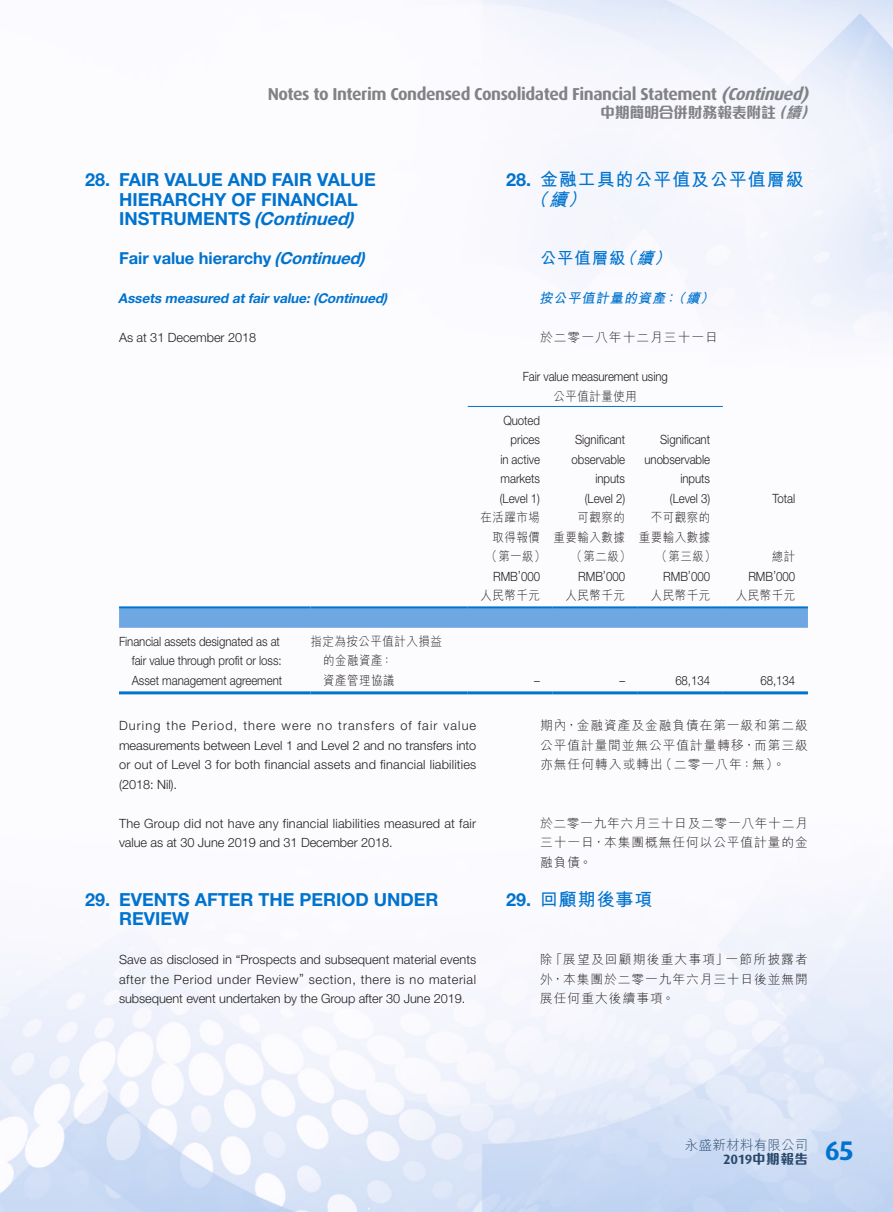
<style>
.page{position:relative;width:893px;height:1212px;background:#fff}
.page>*{position:absolute;margin:0;border:0;box-sizing:border-box;transform-origin:0 0}
.Heading_1{font:700 18px/19.5px "Helvetica Neue LT Std";color:#0073ce}
.C_Heading_1{font:700 18px/19.5px "M Hei HK";letter-spacing:.05em;color:#0073ce}
.t1{font:700 17.25px "Dax";letter-spacing:-.025em;color:#808285}
.Heading_2{font:700 16.5px "Helvetica Neue LT Std";letter-spacing:-.005em;color:#0073ce}
.C_Heading_2{font:700 16.5px "M Hei HK";letter-spacing:.045em;color:#0073ce}
.t2{font:800 15px "M Elle HK";letter-spacing:-.025em;color:#808285}
.Heading_3{font:italic 700 13.5px "Helvetica Neue LT Std";color:#0073ce}
.C_Heading_3{font:italic 700 13.5px "M Hei HK";color:#0073ce}
.t3{font:700 13.5px "Dax";color:#29486b}
.t4{font:300 13.5px "M Hei HK";letter-spacing:.02em;color:#29486b}
.Body_Text{font:300 12.75px/19.5px "Helvetica Neue LT Std";letter-spacing:-.005em;color:#231f20;text-align:justify}
.Body_Text-2{font:300 12.75px/19.5px "Helvetica Neue LT Std";letter-spacing:-.005em;color:#231f20;text-align:right;scale:.9 1}
.C_Body_Text{font:300 12.75px/19.5px "M Hei HK";letter-spacing:.07em;color:#231f20;text-align:justify}
.Body_Text-3{font:300 12.75px/19.5px "M Hei HK";letter-spacing:.045em;color:#231f20;scale:.9 1}
.Body_Text-4{font:300 12.75px/19.5px "Helvetica Neue LT Std";letter-spacing:.02em;color:#231f20}
.s1{font-style:italic}
.s2{font-family:"Helvetica Neue LT Std"}
.s3{font-family:"M Elle HK";font-weight:800}
</style>
<div class="page">
<img style="left:0;top:0;width:893px;height:1212px">
<div style="left:119px;top:609px;width:689px;height:19px;background:#6fa7e3"></div>
<hr style="left:468px;top:406px;width:255px;height:1px;background:#0073ce">
<hr style="left:119px;top:606px;width:191px;height:3px;background:#0073ce">
<hr style="left:310px;top:606px;width:158px;height:3px;background:#0073ce">
<hr style="left:468px;top:606px;width:85px;height:3px;background:#0073ce">
<hr style="left:553px;top:606px;width:85px;height:3px;background:#0073ce">
<hr style="left:638px;top:606px;width:85px;height:3px;background:#0073ce">
<hr style="left:723px;top:606px;width:85px;height:3px;background:#0073ce">
<hr style="left:119px;top:691px;width:191px;height:3px;background:#0073ce">
<hr style="left:310px;top:691px;width:158px;height:3px;background:#0073ce">
<hr style="left:468px;top:691px;width:85px;height:3px;background:#0073ce">
<hr style="left:553px;top:691px;width:85px;height:3px;background:#0073ce">
<hr style="left:638px;top:691px;width:85px;height:3px;background:#0073ce">
<hr style="left:723px;top:691px;width:85px;height:3px;background:#0073ce">
<h2 class="t1" style="left:268px;top:84px;width:547px">Notes to Interim Condensed Consolidated Financial Statement <span class="s1">(Continued)</span></h2>
<p class="t2" style="left:600px;top:105px;width:221px">中期簡明合併財務報表附註<span class="s1">（續）</span></p>
<p class="Heading_1" style="left:119px;top:170px;width:258px;text-indent:-34px">28. FAIR VALUE AND FAIR VALUE<br>HIERARCHY OF FINANCIAL<br>I N S T R U M E N T S <span class="s1">(Continued)</span></p>
<p class="Heading_2" style="left:119px;top:248px;width:247px">Fair value hierarchy <span class="s1">(Continued)</span></p>
<p class="Heading_3" style="left:118px;top:290px;width:271px">Assets measured atfairvalue:(Continued)</p>
<p class="Body_Text" style="left:119px;top:328px;width:139px">As at 31 December 2018</p>
<p class="C_Heading_1" style="left:529px;top:168px;width:276px;text-indent:-23px"><span class="s2">28.</span> 金融工具的公平值及公平值層級<span class="s1">（續）</span></p>
<p class="C_Heading_2" style="left:540px;top:246px;width:138px">公平值層級<span class="s1">（續）</span></p>
<p class="C_Heading_3" style="left:539px;top:288px;width:181px">按公平值計量的資產：（續）</p>
<p class="C_Body_Text" style="left:540px;top:328px;width:179px">於二零一八年十二月三十一日</p>
<p class="Body_Text-2" style="left:523px;top:367px;width:163px">Fair value measurement using</p>
<p class="Body_Text-3" style="left:554px;top:386px;width:94px">公平值計量使用</p>
<p class="Body_Text-2" style="left:503px;top:410px;width:42px">Quoted</p>
<p class="Body_Text-2" style="left:511px;top:430px;width:34px">prices</p>
<p class="Body_Text-2" style="left:575px;top:430px;width:57px">Significant</p>
<p class="Body_Text-2" style="left:660px;top:430px;width:57px">Significant</p>
<p class="Body_Text-2" style="left:500px;top:449px;width:46px">in active</p>
<p class="Body_Text-2" style="left:572px;top:449px;width:61px">observable</p>
<p class="Body_Text-2" style="left:644px;top:449px;width:74px">unobservable</p>
<p class="Body_Text-2" style="left:501px;top:469px;width:45px">markets</p>
<p class="Body_Text-2" style="left:595px;top:469px;width:34px">inputs</p>
<p class="Body_Text-2" style="left:680px;top:469px;width:34px">inputs</p>
<p class="Body_Text-2" style="left:500px;top:488px;width:46px">(Level 1)</p>
<p class="Body_Text-2" style="left:585px;top:488px;width:46px">(Level 2)</p>
<p class="Body_Text-2" style="left:670px;top:488px;width:46px">(Level 3)</p>
<p class="Body_Text-2" style="left:772px;top:488px;width:27px">Total</p>
<p class="Body_Text-3" style="left:481px;top:508px;width:68px">在活躍市場</p>
<p class="Body_Text-3" style="left:578px;top:508px;width:54px">可觀察的</p>
<p class="Body_Text-3" style="left:651px;top:508px;width:68px">不可觀察的</p>
<p class="Body_Text-3" style="left:493px;top:527px;width:54px">取得報價</p>
<p class="Body_Text-3" style="left:554px;top:527px;width:81px">重要輸入數據</p>
<p class="Body_Text-3" style="left:639px;top:527px;width:81px">重要輸入數據</p>
<p class="Body_Text-3" style="left:486px;top:547px;width:68px">（第一級）</p>
<p class="Body_Text-3" style="left:571px;top:547px;width:68px">（第二級）</p>
<p class="Body_Text-3" style="left:656px;top:547px;width:68px">（第三級）</p>
<p class="Body_Text-3" style="left:772px;top:547px;width:28px">總計</p>
<p class="Body_Text-2" style="left:493px;top:566px;width:54px">RMB’000</p>
<p class="Body_Text-2" style="left:578px;top:566px;width:54px">RMB’000</p>
<p class="Body_Text-2" style="left:663px;top:566px;width:54px">RMB’000</p>
<p class="Body_Text-2" style="left:748px;top:566px;width:54px">RMB’000</p>
<p class="Body_Text-3" style="left:481px;top:586px;width:68px">人民幣千元</p>
<p class="Body_Text-3" style="left:566px;top:586px;width:68px">人民幣千元</p>
<p class="Body_Text-3" style="left:651px;top:586px;width:68px">人民幣千元</p>
<p class="Body_Text-3" style="left:736px;top:586px;width:68px">人民幣千元</p>
<p class="Body_Text-2" style="left:119px;top:631px;width:182px">Financial assets designated as at fair value through profit or loss:</p>
<p class="Body_Text-3" style="left:323px;top:631px;width:133px;text-indent:-13px">指定為按公平值計入損益的金融資產：</p>
<p class="Body_Text-2" style="left:132px;top:670px;width:169px">Asset management agreement</p>
<p class="Body_Text-3" style="left:323px;top:670px;width:81px">資產管理協議</p>
<p class="Body_Text-2" style="left:534px;top:670px;width:8px">–</p>
<p class="Body_Text-2" style="left:619px;top:670px;width:8px">–</p>
<p class="Body_Text-2" style="left:675px;top:670px;width:40px">68,134</p>
<p class="Body_Text-2" style="left:760px;top:670px;width:40px">68,134</p>
<p class="Body_Text" style="left:119px;top:715px;width:359px">During the Period, there were no transfers of fair value measurements between Level 1 and Level 2 and no transfers into or out of Level 3 for both financial assets and financial liabilities (2018: Nil).</p>
<p class="Body_Text-4" style="left:119px;top:813px;width:359px">The Group did not have any financial liabilities measured at fair value as at 30 June 2019 and 31 December 2018.</p>
<p class="C_Body_Text" style="left:540px;top:715px;width:269px">期內，金融資產及金融負債在第一級和第二級公平值計量間並無公平值計量轉移，而第三級亦無任何轉入或轉出（二零一八年：無）。</p>
<p class="C_Body_Text" style="left:540px;top:813px;width:269px">於二零一九年六月三十日及二零一八年十二月三十一日，本集團概無任何以公平值計量的金融負債。</p>
<p class="C_Heading_1" style="left:506px;top:888px;width:148px"><span class="s2">29.</span> 回顧期後事項</p>
<p class="Heading_1" style="left:119px;top:889px;width:321px;text-indent:-34px">29. EVENTS AFTER THE PERIOD UNDER<br>REVIEW</p>
<p class="Body_Text" style="left:119px;top:949px;width:359px">Save as disclosed in “Prospects and subsequent material events after the Period under Review” section, there is no material subsequent event undertaken by the Group after 30 June 2019.</p>
<p class="C_Body_Text" style="left:540px;top:949px;width:269px">除「展望及回顧期後重大事項」一節所披露者外，本集團於二零一九年六月三十日後並無開展任何重大後續事項。</p>
<p class="t4" style="left:685px;top:1138px;width:125px">永盛新材料有限公司</p>
<p class="t3" style="left:723px;top:1151px;width:132px">2019<span class="s3">中期報告</span> <sup>65</sup></p>
</div>
